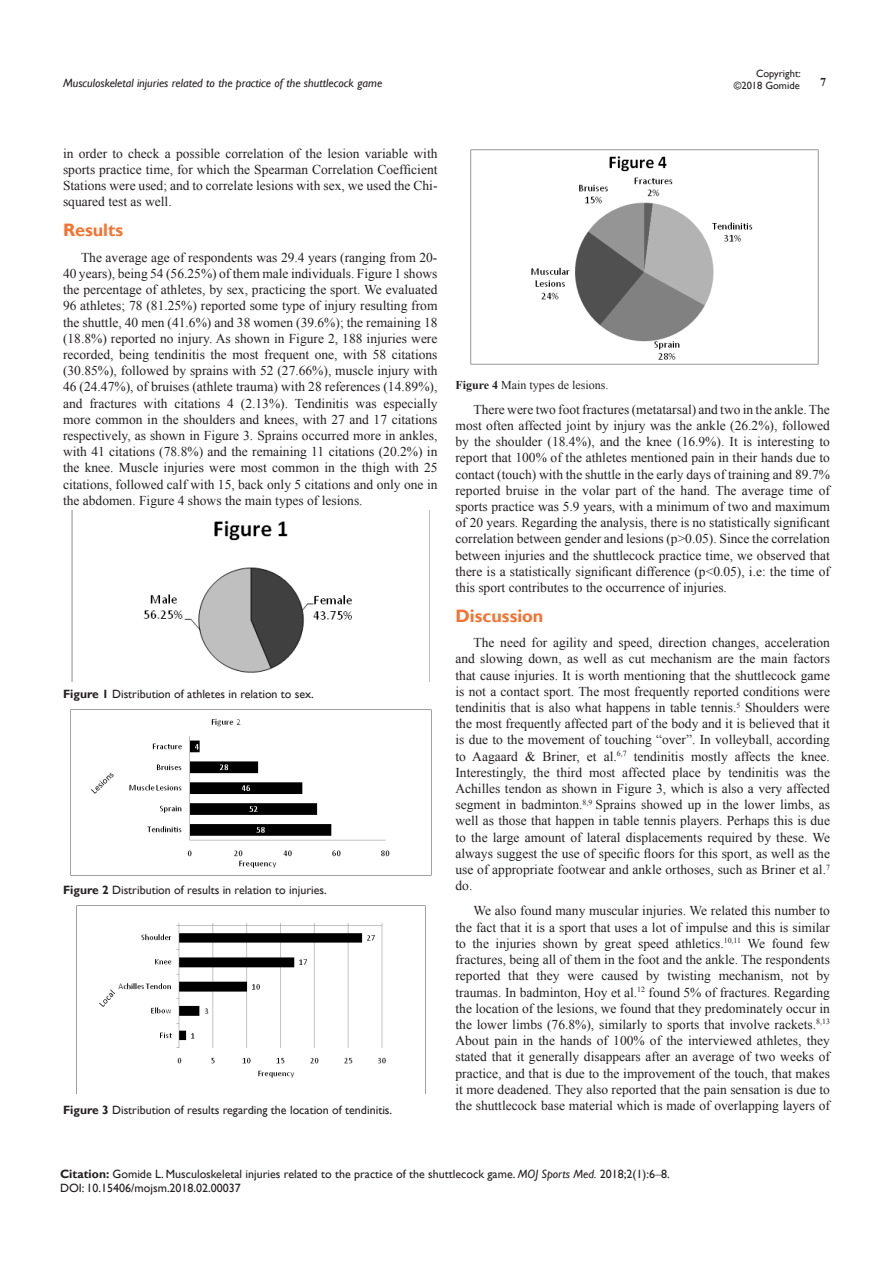
<style>
.page{position:relative;width:893px;height:1263px;background:#fff}
.page>*{position:absolute;margin:0;border:0;box-sizing:border-box;transform-origin:0 0}
.HTML_Preformatted{font:700 18px "Gill Sans";color:#f37331}
.HTML_Preformatted-2{font:13.5px/16.2px "Times New Roman";color:#231f20;text-align:justify}
.HTML_Preformatted-3{font:12px "Gill Sans";color:#231f20}
.Citation{font:12px "Gill Sans";color:#231f20}
.t1{font:italic 12px "Gill Sans";color:#231f20}
.Body_Text_2{font:12px "Times New Roman";color:#231f20}
.t2{font:700 12px "Times New Roman";color:#231f20}
.t3{font:10.5px/12.6px "Gill Sans";color:#231f20;text-align:right}
.s1{font-weight:700}
.s2{font-style:italic}
.s3{font-family:"Times New Roman"}
</style>
<div class="page">
<img style="left:72px;top:511px;width:358px;height:171px">
<img style="left:70px;top:709px;width:361px;height:166px">
<img style="left:76px;top:906px;width:310px;height:188px">
<img style="left:471px;top:149px;width:347px;height:215px">
<p class="t3" style="left:734px;top:67px;width:69px">Copyright: ©2018 Gomide</p>
<p class="t1" style="left:63px;top:76px;width:321px">Musculoskeletal injuries related to the practice of the shuttlecock game</p>
<p class="t2" style="left:820px;top:73px;width:7px">7</p>
<p class="HTML_Preformatted-2" style="left:63px;top:145px;width:376px">in order to check a possible correlation of the lesion variable with sports practice time, for which the Spearman Correlation Coefficient Stations were used; and to correlate lesions with sex, we used the Chi&shy;squared test as well.</p>
<p class="HTML_Preformatted" style="left:63px;top:220px;width:62px">Results</p>
<p class="HTML_Preformatted-2" style="left:63px;top:249px;width:376px;text-indent:18px">The average age of respondents was 29.4 years (ranging from 20- 40 years), being 54 (56.25%) of them male individuals. Figure 1 shows the percentage of athletes, by sex, practicing the sport. We evaluated 96 athletes; 78 (81.25%) reported some type of injury resulting from the shuttle, 40 men (41.6%) and 38 women (39.6%); the remaining 18 (18.8%) reported no injury. As shown in Figure 2, 188 injuries were recorded, being tendinitis the most frequent one, with 58 citations (30.85%), followed by sprains with 52 (27.66%), muscle injury with 46 (24.47%), of bruises (athlete trauma) with 28 references (14.89%), and fractures with citations 4 (2.13%). Tendinitis was especially more common in the shoulders and knees, with 27 and 17 citations respectively, as shown in Figure 3. Sprains occurred more in ankles, with 41 citations (78.8%) and the remaining 11 citations (20.2%) in the knee. Muscle injuries were most common in the thigh with 25 citations, followed calf with 15, back only 5 citations and only one in the abdomen. Figure 4 shows the main types of lesions.</p>
<p class="HTML_Preformatted-3" style="left:63px;top:687px;width:252px"><span class="s1">Figure 1</span> Distribution of athletes in relation to sex.</p>
<p class="HTML_Preformatted-3" style="left:63px;top:883px;width:265px"><span class="s1">Figure 2</span> Distribution of results in relation to injuries.</p>
<p class="HTML_Preformatted-3" style="left:63px;top:1103px;width:331px"><span class="s1">Figure 3</span> Distribution of results regarding the location of tendinitis.</p>
<p class="Body_Text_2" style="left:455px;top:376px;width:155px"><span class="s1">Figure 4</span> Main types de lesions.</p>
<p class="HTML_Preformatted-2" style="left:455px;top:401px;width:376px;text-indent:18px">There were two foot fractures (metatarsal) and two in the ankle. The most often affected joint by injury was the ankle (26.2%), followed by the shoulder (18.4%), and the knee (16.9%). It is interesting to report that 100% of the athletes mentioned pain in their hands due to contact (touch) with the shuttle in the early days of training and 89.7% reported bruise in the volar part of the hand. The average time of sports practice was 5.9 years, with a minimum of two and maximum of 20 years. Regarding the analysis, there is no statistically significant correlation between gender and lesions (p&gt;0.05). Since the correlation between injuries and the shuttlecock practice time, we observed that there is a statistically significant difference (p&lt;0.05), i.e: the time of this sport contributes to the occurrence of injuries.</p>
<p class="HTML_Preformatted" style="left:455px;top:605px;width:89px">Discussion</p>
<p class="HTML_Preformatted-2" style="left:455px;top:634px;width:376px;text-indent:18px">The need for agility and speed, direction changes, acceleration and slowing down, as well as cut mechanism are the main factors that cause injuries. It is worth mentioning that the shuttlecock game is not a contact sport. The most frequently reported conditions were tendinitis that is also what happens in table tennis.<sup>5</sup> Shoulders were the most frequently affected part of the body and it is believed that it is due to the movement of touching “over”. In volleyball, according to Aagaard &amp; Briner, et al.<sup>6,7</sup> tendinitis mostly affects the knee.<br>Interestingly, the third most affected place by tendinitis was the Achilles tendon as shown in Figure 3, which is also a very affected segment in badminton.<sup>8,9</sup> Sprains showed up in the lower limbs, as well as those that happen in table tennis players. Perhaps this is due to the large amount of lateral displacements required by these. We always suggest the use of specific floors for this sport, as well as the use of appropriate footwear and ankle orthoses, such as Briner et al.<sup>7 </sup>do.</p>
<p class="HTML_Preformatted-2" style="left:455px;top:903px;width:376px;text-indent:18px">We also found many muscular injuries. We related this number to the fact that it is a sport that uses a lot of impulse and this is similar to the injuries shown by great speed athletics.<sup>10,11</sup> We found few fractures, being all of them in the foot and the ankle. The respondents reported that they were caused by twisting mechanism, not by traumas. In badminton, Hoy et al.<sup>12</sup> found 5% of fractures. Regarding the location of the lesions, we found that they predominately occur in the lower limbs (76.8%), similarly to sports that involve rackets.<sup>8,13<br></sup>About pain in the hands of 100% of the interviewed athletes, they stated that it generally disappears after an average of two weeks of practice, and that is due to the improvement of the touch, that makes it more deadened. They also reported that the pain sensation is due to the shuttlecock base material which is made of overlapping layers of</p>
<p class="Citation" style="left:60px;top:1167px;width:611px"><span class="s1">Citation:</span> Gomide L. Musculoskeletal injuries related to the practice of the shuttlecock game. <span class="s2">MOJ Sports Med.</span> 2018;2(1):6<span class="s3">‒</span>8.</p>
<p class="Citation" style="left:60px;top:1181px;width:182px">DOI: 10.15406/mojsm.2018.02.00037</p>
</div>
